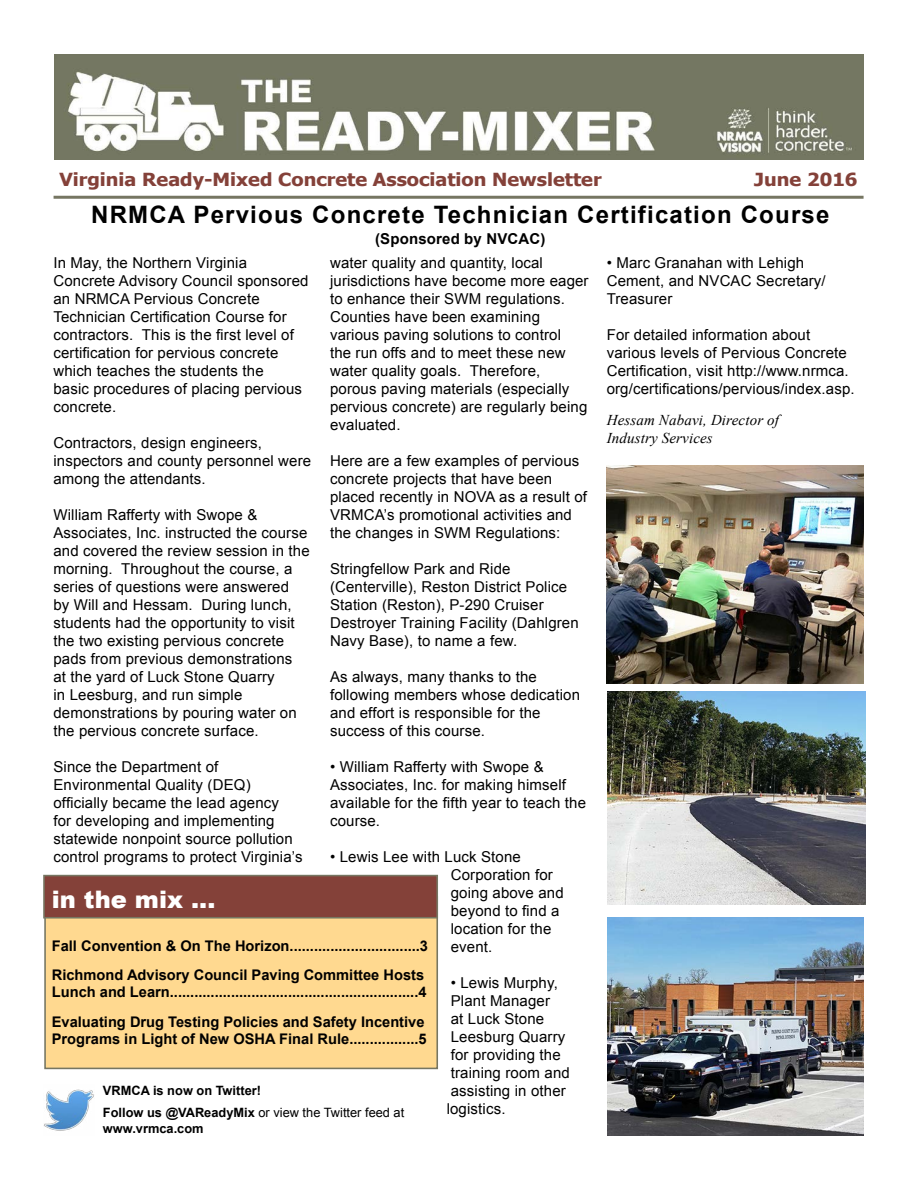
<style>
.page{position:relative;width:918px;height:1188px;background:#fff}
.page>*{position:absolute;margin:0;border:0;box-sizing:border-box;transform-origin:0 0}
.t1{font:900 24.15px "Arial";color:#fff}
.t2{font:700 24px "Arial";letter-spacing:.05em;color:#000}
.t3{font:700 18px "Tahoma";color:#844139;scale:1.1 1}
.t4{font:15px/18px "Arial";letter-spacing:.01em;color:#000}
.t5{font:italic 15px/18px "Times New Roman";letter-spacing:.01em;color:#000}
.t6{font:700 15px "Arial";letter-spacing:.01em;color:#000}
.t7{font:700 14.7px/29.7px "Arial";color:#000}
.t8{font:700 12.9px/22.5px "Arial";color:#000}
.s1{font-weight:400}
</style>
<div class="page">
<hr style="left:54px;top:196px;width:810px;height:3px;background:#767662">
<img style="left:43px;top:1089px;width:51px;height:42px">
<img style="left:55px;top:54px;width:809px;height:105px">
<div style="left:44px;top:896px;width:394px;height:173px;background:#ffd990;border:2px solid #767662"></div>
<div style="left:43px;top:875px;width:395px;height:44px;background:#844139;border:2px solid #767662"></div>
<img style="left:606px;top:465px;width:257px;height:218px">
<img style="left:607px;top:918px;width:257px;height:217px">
<img style="left:607px;top:692px;width:259px;height:213px">
<p class="t3" style="left:60px;top:166px;width:494px">Virginia Ready-Mixed Concrete Association Newsletter</p>
<p class="t3" style="left:754px;top:166px;width:95px">June 2016</p>
<h2 class="t2" style="left:91px;top:198px;width:740px">NRMCA Pervious Concrete Technician Certification Course</h2>
<p class="t6" style="left:375px;top:228px;width:172px">(Sponsored by NVCAC)</p>
<p class="t4" style="left:53px;top:254px;width:257px">In May, the Northern Virginia<br>Concrete Advisory Council sponsored an NRMCA Pervious Concrete<br>Technician Certification Course for contractors. This is the first level of certification for pervious concrete which teaches the students the<br>basic procedures of placing pervious concrete.</p>
<p class="t4" style="left:53px;top:434px;width:259px">Contractors, design engineers, inspectors and county personnel were among the attendants.</p>
<p class="t4" style="left:53px;top:506px;width:258px">William Rafferty with Swope &amp; Associates, Inc. instructed the course and covered the review session in the morning. Throughout the course, a series of questions were answered<br>by Will and Hessam. During lunch, students had the opportunity to visit the two existing pervious concrete pads from previous demonstrations<br>at the yard of Luck Stone Quarry<br>in Leesburg, and run simple demonstrations by pouring water on the pervious concrete surface.</p>
<p class="t4" style="left:53px;top:758px;width:251px">Since the Department of Environmental Quality (DEQ) officially became the lead agency<br>for developing and implementing statewide nonpoint source pollution control programs to protect Virginia’s</p>
<p class="t4" style="left:330px;top:254px;width:260px">water quality and quantity, local jurisdictions have become more eager to enhance their SWM regulations.<br>Counties have been examining various paving solutions to control<br>the run offs and to meet these new water quality goals. Therefore, porous paving materials (especially pervious concrete) are regularly being evaluated.</p>
<p class="t4" style="left:330px;top:452px;width:259px">Here are a few examples of pervious concrete projects that have been placed recently in NOVA as a result of VRMCA’s promotional activities and the changes in SWM Regulations:</p>
<p class="t4" style="left:330px;top:560px;width:250px">Stringfellow Park and Ride (Centerville), Reston District Police Station (Reston), P-290 Cruiser Destroyer Training Facility (Dahlgren Navy Base), to name a few.</p>
<p class="t4" style="left:330px;top:668px;width:252px">As always, many thanks to the following members whose dedication and effort is responsible for the success of this course.</p>
<p class="t4" style="left:330px;top:758px;width:257px">• William Rafferty with Swope &amp;<br>Associates, Inc. for making himself available for the fifth year to teach the course.</p>
<p class="t4" style="left:451px;top:848px;width:115px;text-indent:-121px">• Lewis Lee with Luck Stone<br>Corporation for going above and beyond to find a location for the event.</p>
<p class="t4" style="left:447px;top:974px;width:125px">• Lewis Murphy,<br>Plant Manager<br>at Luck Stone<br>Leesburg Quarry for providing the training room and assisting in other logistics.</p>
<h1 class="t1" style="left:52px;top:882px;width:165px">in the mix ...</h1>
<p class="t7" style="left:52px;top:931px;width:378px">Fall Convention &amp; On The Horizon................................3<br>Richmond Advisory Council Paving Committee Hosts</p>
<p class="t7" style="left:52px;top:978px;width:376px">Lunch and Learn.............................................................4<br>Evaluating Drug Testing Policies and Safety Incentive</p>
<p class="t7" style="left:52px;top:1025px;width:376px">Programs in Light of New OSHA Final Rule.................5</p>
<p class="t8" style="left:103px;top:1079px;width:303px">VRMCA is now on Twitter!<br>Follow us @VAReadyMix <span class="s1">or view the Twitter feed at</span></p>
<p class="t8" style="left:103px;top:1117px;width:102px">www.vrmca.com</p>
<p class="t4" style="left:607px;top:254px;width:221px">• Marc Granahan with Lehigh<br>Cement, and NVCAC Secretary/<br>Treasurer</p>
<p class="t4" style="left:607px;top:326px;width:249px">For detailed information about various levels of Pervious Concrete Certification, visit http://www.nrmca. org/certifications/pervious/index.asp.</p>
<p class="t5" style="left:607px;top:411px;width:174px">Hessam Nabavi, Director of<br>Industry Services</p>
</div>
